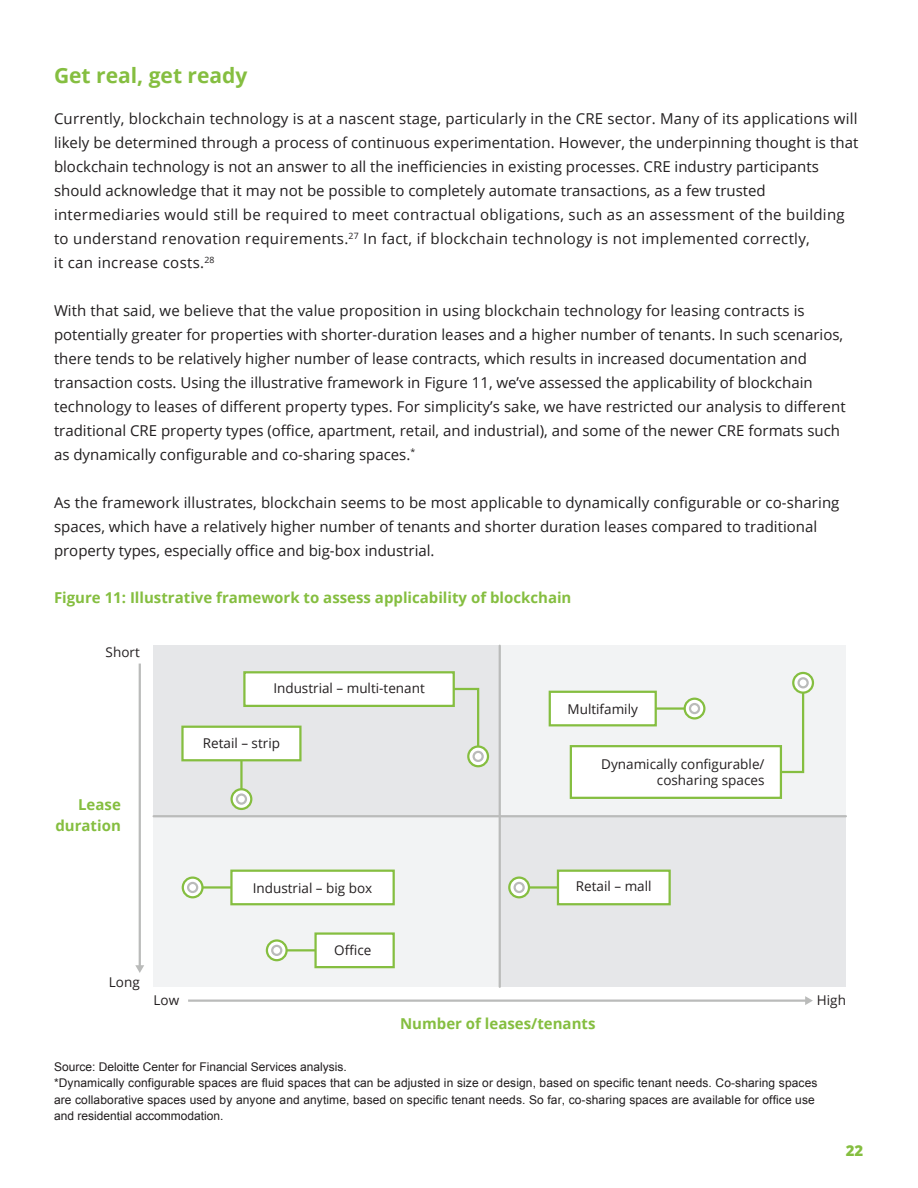
<style>
.page{position:relative;width:918px;height:1188px;background:#fff}
.page>*{position:absolute;margin:0;border:0;box-sizing:border-box;transform-origin:0 0}
.t1{font:700 21px "Open Sans";color:#85be40}
.t2{font:15px/24px "Open Sans";color:#211e1f}
.t3{font:700 15px/21px "Open Sans";color:#85be40;text-align:right}
.t4{font:800 15px "Open Sans";color:#85be40}
.t5{font:13.5px/16.5px "Open Sans";color:#231f20;text-align:right}
.t6{font:12px/16.5px "Arial";letter-spacing:.01em;color:#211d1e}
</style>
<div class="page">
<div style="left:154px;top:816px;width:346px;height:171px;background:#f2f3f4"></div>
<div style="left:500px;top:816px;width:346px;height:171px;background:#e6e7e9"></div>
<div style="left:154px;top:646px;width:346px;height:170px;background:#e6e7e9"></div>
<div style="left:500px;top:646px;width:346px;height:170px;background:#f2f3f4"></div>
<hr style="left:499px;top:646px;width:2px;height:341px;background:#babbba">
<hr style="left:154px;top:815px;width:692px;height:2px;background:#babbba">
<div style="left:314px;top:932px;width:81px;height:36px;background:#fff;border:2px solid #85be40"></div>
<div style="left:557px;top:870px;width:114px;height:35px;background:#fff;border:2px solid #85be40"></div>
<div style="left:549px;top:691px;width:108px;height:35px;background:#fff;border:2px solid #85be40"></div>
<div style="left:570px;top:745px;width:212px;height:54px;background:#fff;border:2px solid #85be40"></div>
<div style="left:230px;top:870px;width:165px;height:35px;background:#fff;border:2px solid #85be40"></div>
<div style="left:181px;top:726px;width:121px;height:35px;background:#fff;border:2px solid #85be40"></div>
<div style="left:243px;top:671px;width:212px;height:36px;background:#fff;border:2px solid #85be40"></div>
<hr style="left:188px;top:1000px;width:618px;height:2px;background:#babbba">
<svg style="left:805px;top:996px;width:8px;height:9px"></svg>
<hr style="left:139px;top:664px;width:2px;height:303px;background:#babbba">
<svg style="left:135px;top:965px;width:9px;height:8px"></svg>
<hr style="left:287px;top:949px;width:29px;height:2px;background:#85be40">
<hr style="left:529px;top:886px;width:29px;height:3px;background:#85be40">
<hr style="left:656px;top:707px;width:29px;height:3px;background:#85be40">
<hr style="left:202px;top:886px;width:29px;height:3px;background:#85be40">
<hr style="left:240px;top:760px;width:3px;height:29px;background:#85be40">
<svg style="left:451px;top:687px;width:29px;height:62px"></svg>
<svg style="left:267px;top:941px;width:20px;height:19px"></svg>
<div style="left:266px;top:939px;width:22px;height:22px;border:2px solid #85be40;border-radius:50%"></div>
<div style="left:271px;top:945px;width:11px;height:11px;border:2px solid #babbba;border-radius:50%"></div>
<svg style="left:509px;top:878px;width:20px;height:19px"></svg>
<div style="left:508px;top:876px;width:22px;height:22px;border:2px solid #85be40;border-radius:50%"></div>
<div style="left:514px;top:882px;width:11px;height:11px;border:2px solid #babbba;border-radius:50%"></div>
<svg style="left:685px;top:699px;width:19px;height:19px"></svg>
<div style="left:684px;top:698px;width:22px;height:22px;border:2px solid #85be40;border-radius:50%"></div>
<div style="left:689px;top:703px;width:11px;height:11px;border:2px solid #babbba;border-radius:50%"></div>
<svg style="left:793px;top:673px;width:20px;height:20px"></svg>
<div style="left:792px;top:672px;width:22px;height:22px;border:2px solid #85be40;border-radius:50%"></div>
<div style="left:797px;top:677px;width:12px;height:11px;border:2px solid #babbba;border-radius:50%"></div>
<svg style="left:183px;top:878px;width:19px;height:19px"></svg>
<div style="left:182px;top:876px;width:22px;height:22px;border:2px solid #85be40;border-radius:50%"></div>
<div style="left:187px;top:882px;width:11px;height:11px;border:2px solid #babbba;border-radius:50%"></div>
<svg style="left:232px;top:789px;width:19px;height:20px"></svg>
<div style="left:230px;top:788px;width:22px;height:22px;border:2px solid #85be40;border-radius:50%"></div>
<div style="left:236px;top:793px;width:11px;height:12px;border:2px solid #babbba;border-radius:50%"></div>
<svg style="left:468px;top:747px;width:20px;height:19px"></svg>
<div style="left:467px;top:745px;width:22px;height:22px;border:2px solid #85be40;border-radius:50%"></div>
<div style="left:473px;top:751px;width:11px;height:11px;border:2px solid #babbba;border-radius:50%"></div>
<svg style="left:779px;top:690px;width:26px;height:84px"></svg>
<h1 class="t1" style="left:54px;top:61px;width:195px">Get real, get ready</h1>
<p class="t2" style="left:54px;top:106px;width:806px">Currently, blockchain technology is at a nascent stage, particularly in the CRE sector. Many of its applications will likely be determined through a process of continuous experimentation. However, the underpinning thought is that blockchain technology is not an answer to all the inefficiencies in existing processes. CRE industry participants should acknowledge that it may not be possible to completely automate transactions, as a few trusted intermediaries would still be required to meet contractual obligations, such as an assessment of the building to understand renovation requirements.<sup>27</sup> In fact, if blockchain technology is not implemented correctly,<br>it can increase costs.<sup>28</sup></p>
<p class="t2" style="left:54px;top:298px;width:793px">With that said, we believe that the value proposition in using blockchain technology for leasing contracts is potentially greater for properties with shorter-duration leases and a higher number of tenants. In such scenarios, there tends to be relatively higher number of lease contracts, which results in increased documentation and transaction costs. Using the illustrative framework in Figure 11, we’ve assessed the applicability of blockchain technology to leases of different property types. For simplicity’s sake, we have restricted our analysis to different traditional CRE property types (office, apartment, retail, and industrial), and some of the newer CRE formats such as dynamically configurable and co-sharing spaces.<sup>*</sup></p>
<p class="t2" style="left:54px;top:490px;width:787px">As the framework illustrates, blockchain seems to be most applicable to dynamically configurable or co-sharing spaces, which have a relatively higher number of tenants and shorter duration leases compared to traditional property types, especially office and big-box industrial.</p>
<p class="t3" style="left:54px;top:587px;width:519px">Figure 11: Illustrative framework to assess applicability of blockchain</p>
<p class="t5" style="left:106px;top:643px;width:36px">Short</p>
<p class="t3" style="left:55px;top:794px;width:67px">Lease duration</p>
<p class="t5" style="left:273px;top:680px;width:153px">Industrial – multi-tenant</p>
<p class="t5" style="left:203px;top:735px;width:79px">Retail – strip</p>
<p class="t5" style="left:568px;top:700px;width:72px">Multifamily</p>
<p class="t5" style="left:601px;top:755px;width:165px">Dynamically configurable/ cosharing spaces</p>
<p class="t5" style="left:253px;top:879px;width:121px">Industrial – big box</p>
<p class="t5" style="left:576px;top:878px;width:77px">Retail – mall</p>
<p class="t5" style="left:109px;top:973px;width:32px">Long</p>
<p class="t5" style="left:334px;top:941px;width:39px">Office</p>
<p class="t5" style="left:154px;top:992px;width:27px">Low</p>
<p class="t5" style="left:817px;top:992px;width:31px">High</p>
<p class="t3" style="left:400px;top:1013px;width:197px">Number of leases/tenants</p>
<p class="t6" style="left:54px;top:1058px;width:765px">Source: Deloitte Center for Financial Services analysis.<br>*Dynamically configurable spaces are fluid spaces that can be adjusted in size or design, based on specific tenant needs. Co-sharing spaces are collaborative spaces used by anyone and anytime, based on specific tenant needs. So far, co-sharing spaces are available for office use and residential accommodation.</p>
<p class="t4" style="left:846px;top:1139px;width:19px">22</p>
</div>
